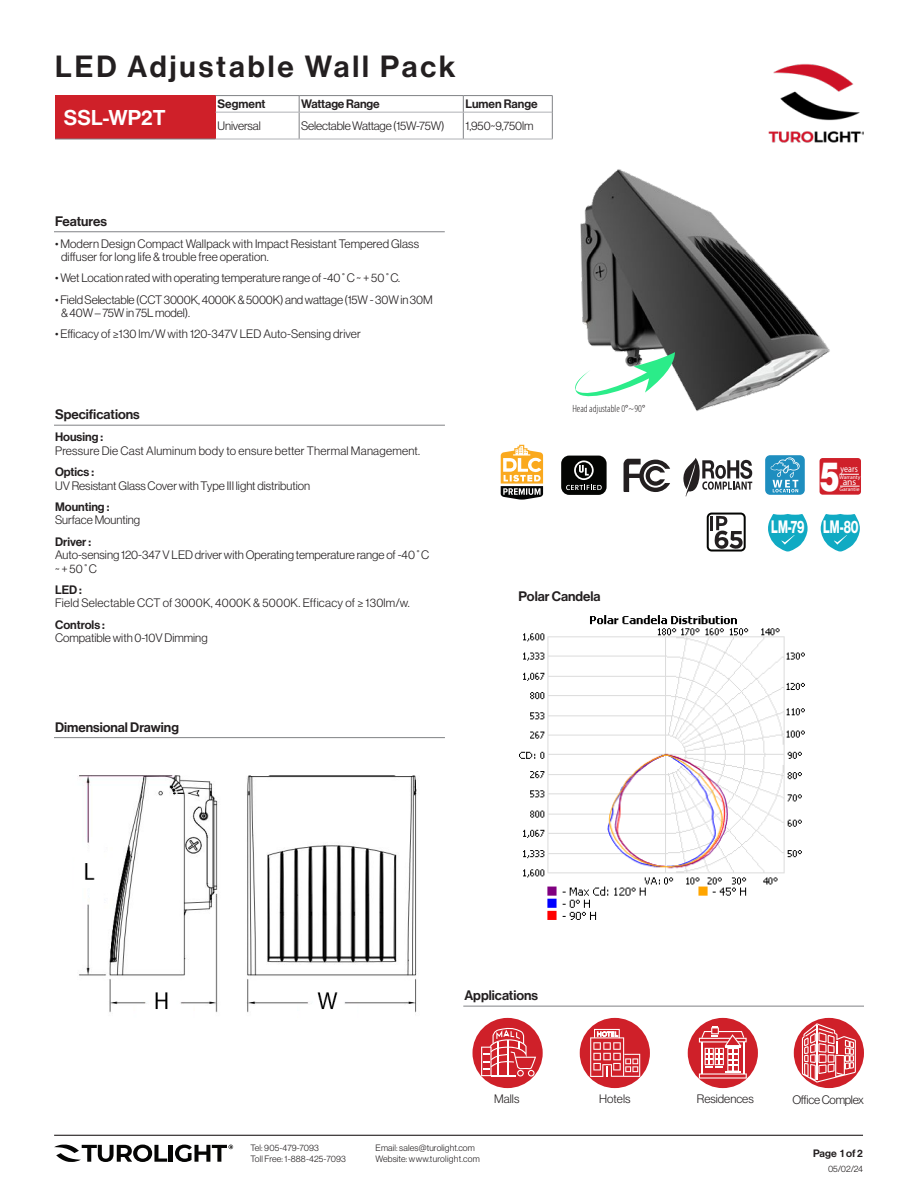
<style>
.page{position:relative;width:918px;height:1188px;background:#fff}
.page>*{position:absolute;margin:0;border:0;box-sizing:border-box;transform-origin:0 0}
.t1{font:41.25px "N Haas Grotesk DS Pro 95 Blk";color:#fff;scale:.73 1}
.t2{font:30px "N Haas Grotesk DS Pro 65 Md";letter-spacing:.1em;color:#231f20}
.t3{font:21px "N Haas Grotesk DS Pro 65 Md";color:#fff}
.t4{font:17.55px "N Haas Grotesk DS Pro 75 Bd";color:#fff;scale:.68 1}
.Table_Feature_Header{font:13.5px "N Haas Grotesk DS Pro 65 Md";color:#231f20}
.Header3{font:13.5px "N Haas Grotesk DS Pro 65 Md";color:#231f20}
.Table_Feature_Basic{font:12px/13.5px "N Haas Grotesk DS Pro 45 Lt";color:#231f20}
.Table_Feature_Basic-2{font:12px "N Haas Grotesk DS Pro 45 Lt";letter-spacing:.02em;color:#231f20}
.Table_Feature_Basic-3{font:12px "N Haas Grotesk DS Pro 65 Md";color:#231f20}
.comment{font:12px "N Haas Grotesk DS Pro 45 Lt";color:#231f20}
.comment-2{font:12px "N Haas Grotesk DS Pro 45 Lt";letter-spacing:-.02em;color:#231f20}
.comment-3{font:300 condensed 10.5px "Myriad Pro";color:#231f20}
.t5{font:10.5px "N Haas Grotesk DS Pro 65 Md";letter-spacing:-.005em;color:#231f20}
.t6{font:9.6px "Myriad Pro";color:#fff;scale:.84 1}
.t7{font:9.6px "Myriad Pro";color:#fff}
.t8{font:9px/10.8px "N Haas Grotesk DS Pro 45 Lt";letter-spacing:.015em;color:#231f20}
.t9{font:5.55px "Myriad Pro";color:#fff}
.s1{font-weight:400}
</style>
<div class="page">
<img style="left:769px;top:63px;width:95px;height:80px">
<hr style="left:169px;top:1145px;width:4px;height:17px;background:#050504">
<svg style="left:54px;top:1144px;width:113px;height:18px"></svg>
<svg style="left:175px;top:1145px;width:58px;height:17px"></svg>
<hr style="left:54px;top:1135px;width:809px;height:1px;background:#231f20">
<div style="left:55px;top:96px;width:160px;height:43px;background:#cf2029"></div>
<hr style="left:55px;top:139px;width:160px;height:1px;background:#7f8188">
<hr style="left:215px;top:95px;width:84px;height:1px;background:#808285">
<hr style="left:299px;top:95px;width:164px;height:1px;background:#808285">
<hr style="left:463px;top:95px;width:90px;height:1px;background:#808285">
<svg style="left:299px;top:96px;width:1px;height:43px"></svg>
<svg style="left:463px;top:96px;width:1px;height:43px"></svg>
<svg style="left:552px;top:96px;width:1px;height:43px"></svg>
<hr style="left:215px;top:112px;width:84px;height:1px;background:#b0b1b5">
<hr style="left:299px;top:112px;width:164px;height:1px;background:#b0b1b5">
<hr style="left:463px;top:112px;width:89px;height:1px;background:#b0b1b5">
<hr style="left:215px;top:139px;width:84px;height:1px;background:#b0b1b5">
<hr style="left:299px;top:139px;width:164px;height:1px;background:#b0b1b5">
<hr style="left:463px;top:139px;width:90px;height:1px;background:#b0b1b5">
<hr style="left:54px;top:231px;width:391px;height:1px;background:#808285">
<hr style="left:54px;top:425px;width:391px;height:1px;background:#808285">
<hr style="left:54px;top:737px;width:391px;height:1px;background:#808285">
<hr style="left:463px;top:1006px;width:401px;height:1px;background:#808285">
<div style="left:820px;top:458px;width:41px;height:37px;background:#cf202a;border-radius:3px"></div>
<svg style="left:840px;top:486px;width:20px;height:1px"></svg>
<svg style="left:839px;top:474px;width:20px;height:1px"></svg>
<div style="left:765px;top:455px;width:40px;height:40px;background:#1e8ebf;border-radius:5px"></div>
<svg style="left:770px;top:457px;width:30px;height:35px"></svg>
<svg style="left:501px;top:445px;width:43px;height:55px"></svg>
<svg style="left:624px;top:459px;width:46px;height:33px"></svg>
<svg style="left:683px;top:458px;width:69px;height:38px"></svg>
<div style="left:561px;top:456px;width:46px;height:39px;background:#040503;border-radius:8px"></div>
<svg style="left:566px;top:460px;width:36px;height:30px"></svg>
<div style="left:794px;top:1018px;width:70px;height:70px;background:#cf2029;border-radius:50%"></div>
<svg style="left:802px;top:1024px;width:54px;height:58px"></svg>
<div style="left:472px;top:1018px;width:71px;height:70px;background:#cf2029;border-radius:50%"></div>
<svg style="left:481px;top:1026px;width:55px;height:51px"></svg>
<div style="left:580px;top:1018px;width:70px;height:70px;background:#cf2029;border-radius:50%"></div>
<svg style="left:590px;top:1029px;width:50px;height:48px"></svg>
<div style="left:688px;top:1018px;width:70px;height:70px;background:#cf2029;border-radius:50%"></div>
<svg style="left:699px;top:1026px;width:48px;height:53px"></svg>
<img style="left:580px;top:169px;width:250px;height:242px">
<svg style="left:575px;top:352px;width:100px;height:49px"></svg>
<img style="left:519px;top:615px;width:286px;height:305px">
<img style="left:79px;top:775px;width:338px;height:238px">
<svg style="left:768px;top:514px;width:40px;height:38px"></svg>
<svg style="left:820px;top:514px;width:40px;height:38px"></svg>
<svg style="left:707px;top:513px;width:39px;height:39px"></svg>
<hr style="left:710px;top:516px;width:3px;height:14px;background:#231f20">
<h2 class="t2" style="left:55px;top:49px;width:402px">LED Adjustable Wall Pack</h2>
<h3 class="t3" style="left:64px;top:106px;width:103px">SSL-WP2T</h3>
<p class="Table_Feature_Basic-3" style="left:218px;top:97px;width:49px">Segment</p>
<p class="Table_Feature_Basic-3" style="left:301px;top:97px;width:80px">Wattage Range</p>
<p class="Table_Feature_Basic-3" style="left:465px;top:97px;width:74px">Lumen Range</p>
<p class="Table_Feature_Basic" style="left:218px;top:119px;width:45px">Universal</p>
<p class="Table_Feature_Basic" style="left:301px;top:119px;width:145px">Selectable Wattage (15W-75W)</p>
<p class="Table_Feature_Basic" style="left:465px;top:119px;width:70px">1,950~9,750lm</p>
<p class="Table_Feature_Header" style="left:55px;top:213px;width:53px">Features</p>
<p class="Table_Feature_Basic" style="left:61px;top:237px;width:360px;text-indent:-6px">• Modern Design Compact Wallpack with Impact Resistant Tempered Glass diffuser for long life &amp; trouble free operation.</p>
<p class="Table_Feature_Basic" style="left:55px;top:271px;width:347px">• Wet Location rated with operating temperature range of -40˚C ~ + 50˚C.</p>
<p class="Table_Feature_Basic" style="left:61px;top:293px;width:373px;text-indent:-6px">• Field Selectable (CCT 3000K, 4000K &amp; 5000K) and wattage (15W - 30W in 30M &amp; 40W – 75W in 75L model).</p>
<p class="Table_Feature_Basic" style="left:55px;top:327px;width:307px">• Efficacy of ≥130 lm/W with 120-347V LED Auto-Sensing driver</p>
<p class="Table_Feature_Header" style="left:55px;top:407px;width:86px">Specifications</p>
<p class="Table_Feature_Basic-3" style="left:55px;top:430px;width:50px">Housing :</p>
<p class="Table_Feature_Basic-2" style="left:55px;top:444px;width:367px">Pressure Die Cast Aluminum body to ensure better Thermal Management.</p>
<p class="Table_Feature_Basic-3" style="left:55px;top:465px;width:41px">Optics :</p>
<p class="Table_Feature_Basic" style="left:55px;top:479px;width:257px">UV Resistant Glass Cover with Type III light distribution</p>
<p class="Table_Feature_Basic-3" style="left:55px;top:500px;width:56px">Mounting :</p>
<p class="Table_Feature_Basic" style="left:55px;top:514px;width:87px">Surface Mounting</p>
<p class="Table_Feature_Basic-3" style="left:55px;top:535px;width:38px">Driver :</p>
<p class="Table_Feature_Basic" style="left:55px;top:548px;width:376px">Auto-sensing 120-347 V LED driver with Operating temperature range of -40˚C ~ + 50˚C</p>
<p class="Table_Feature_Basic-3" style="left:55px;top:583px;width:28px">LED :</p>
<p class="Table_Feature_Basic-2" style="left:55px;top:597px;width:356px">Field Selectable CCT of 3000K, 4000K &amp; 5000K. Efficacy of ≥ 130lm/w.</p>
<p class="Table_Feature_Basic-3" style="left:55px;top:618px;width:51px">Controls :</p>
<p class="Table_Feature_Basic" style="left:55px;top:631px;width:154px">Compatible with 0-10V Dimming</p>
<p class="Table_Feature_Header" style="left:55px;top:719px;width:125px">Dimensional Drawing</p>
<p class="comment-3" style="left:572px;top:402px;width:74px">Head adjustable 0<span class="s1">°</span>~90<span class="s1">°</span></p>
<p class="Header3" style="left:519px;top:588px;width:84px">Polar Candela</p>
<h1 class="t1" style="left:820px;top:452px;width:28px">5</h1>
<p class="t6" style="left:841px;top:463px;width:22px">years</p>
<p class="t9" style="left:839px;top:473px;width:23px">Warranty</p>
<p class="t7" style="left:843px;top:476px;width:15px">ans</p>
<p class="t9" style="left:840px;top:486px;width:22px">Garantie</p>
<h3 class="t4" style="left:771px;top:517px;width:130px">LM-79 LM-80</h3>
<p class="Table_Feature_Header" style="left:464px;top:988px;width:75px">Applications</p>
<p class="comment" style="left:494px;top:1092px;width:27px">Malls</p>
<p class="Table_Feature_Basic" style="left:599px;top:1092px;width:33px">Hotels</p>
<p class="comment" style="left:697px;top:1092px;width:58px">Residences</p>
<p class="comment-2" style="left:792px;top:1093px;width:73px">Office Complex</p>
<p class="t8" style="left:250px;top:1143px;width:97px">Tel: 905-479-7093<br>Toll Free: 1-888-425-7093</p>
<p class="t8" style="left:376px;top:1143px;width:106px">Email: sales@turolight.com<br>Website: www.turolight.com</p>
<p class="t5" style="left:813px;top:1147px;width:51px">Page 1 of 2</p>
<p class="t8" style="left:828px;top:1164px;width:36px">05/02/24</p>
</div>
